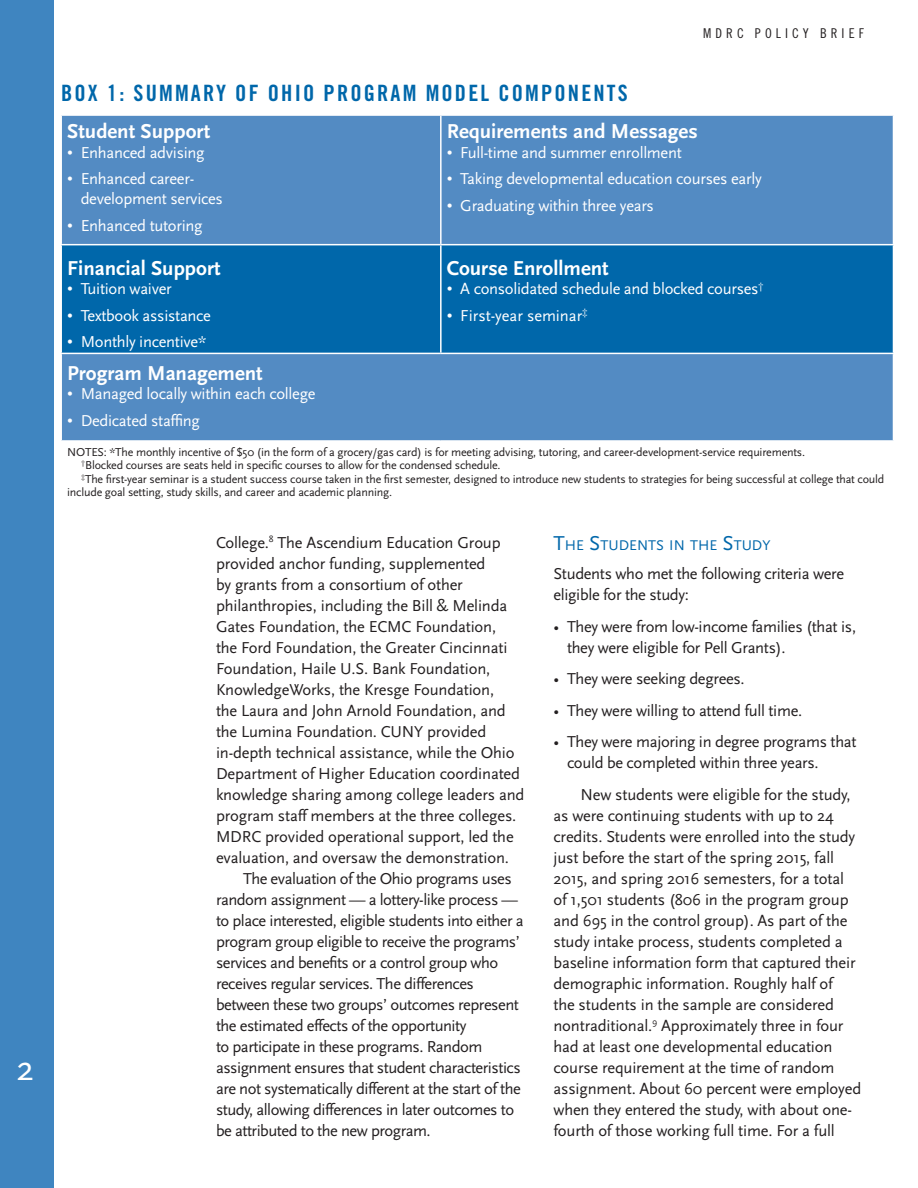
<style>
.page{position:relative;width:918px;height:1188px;background:#fff}
.page>*{position:absolute;margin:0;border:0;box-sizing:border-box;transform-origin:0 0}
.t1{font:36px "Scala Sans";color:#fff}
.Figure_Box_Head{font:22.5px "Trade Gothic Bold Cond Twenty";letter-spacing:.095em;color:#0067aa}
.Box_Subhead{font:700 21px "Scala Sans";color:#fff}
.Bullet_text{font:16.5px/21px "Scala Sans";letter-spacing:-.02em;color:#231f20}
.Opening_Paragraph_AL{font:16.5px/21px "Scala Sans";letter-spacing:-.01em;color:#231f20}
.t2{font:16.5px/19.8px "Scala Sans";letter-spacing:-.02em;color:#fff}
.subhead_B{font:14.7px "Scala Sans";color:#0067aa}
.t3{font:13.5px "Trade Gothic Cond Eighteen";letter-spacing:.3em;color:#231f20}
.BoxFootnote{font:12px/13.5px "Scala Sans";letter-spacing:-.015em;color:#231f20}
.s1{font-family:"Times New Roman"}
.s2{font-size:21px}
</style>
<div class="page">
<div style="left:0;top:0;width:54px;height:1188px;background:#3f85c0"></div>
<div style="left:62px;top:116px;width:831px;height:324px;background:#538bc3"></div>
<div style="left:62px;top:245px;width:831px;height:108px;background:#0067aa"></div>
<hr style="left:440px;top:116px;width:2px;height:128px;background:#fff">
<hr style="left:60px;top:244px;width:381px;height:1px;background:#fff">
<hr style="left:441px;top:244px;width:453px;height:1px;background:#fff">
<hr style="left:440px;top:245px;width:2px;height:108px;background:#fff">
<hr style="left:60px;top:353px;width:381px;height:1px;background:#fff">
<hr style="left:441px;top:353px;width:453px;height:1px;background:#fff">
<p class="t1" style="left:17px;top:1049px;width:19px">2</p>
<p class="t3" style="left:703px;top:25px;width:162px">MDRC POLICY BRIEF</p>
<p class="Figure_Box_Head" style="left:61px;top:80px;width:568px">BOX 1: SUMMARY OF OHIO PROGRAM MODEL COMPONENTS</p>
<p class="Box_Subhead" style="left:67px;top:120px;width:144px">Student Support</p>
<p class="t2" style="left:67px;top:143px;width:139px"><span class="s1">•</span> Enhanced advising</p>
<p class="t2" style="left:81px;top:169px;width:144px;text-indent:-14px"><span class="s1">•</span> Enhanced career&shy;development services</p>
<p class="t2" style="left:67px;top:216px;width:137px"><span class="s1">•</span> Enhanced tutoring</p>
<p class="Box_Subhead" style="left:447px;top:120px;width:253px">Requirements and Messages</p>
<p class="t2" style="left:447px;top:143px;width:237px"><span class="s1">•</span> Full-time and summer enrollment</p>
<p class="t2" style="left:447px;top:169px;width:316px"><span class="s1">•</span> Taking developmental education courses early</p>
<p class="t2" style="left:447px;top:196px;width:209px"><span class="s1">•</span> Graduating within three years</p>
<p class="Box_Subhead" style="left:67px;top:256px;width:155px">Financial Support</p>
<p class="t2" style="left:67px;top:279px;width:106px"><span class="s1">•</span> Tuition waiver</p>
<p class="t2" style="left:67px;top:306px;width:145px"><span class="s1">•</span> Textbook assistance</p>
<p class="t2" style="left:67px;top:332px;width:141px"><span class="s1">•</span> Monthly incentive*</p>
<p class="Box_Subhead" style="left:447px;top:256px;width:163px">Course Enrollment</p>
<p class="t2" style="left:447px;top:279px;width:318px"><span class="s1">•</span> A consolidated schedule and blocked courses<sup>†</sup></p>
<p class="t2" style="left:447px;top:306px;width:142px"><span class="s1">•</span> First-year seminar<sup>‡</sup></p>
<p class="Box_Subhead" style="left:67px;top:361px;width:197px">Program Management</p>
<p class="t2" style="left:67px;top:384px;width:250px"><span class="s1">•</span> Managed locally within each college</p>
<p class="t2" style="left:67px;top:411px;width:134px"><span class="s1">•</span> Dedicated staffing</p>
<p class="BoxFootnote" style="left:67px;top:445px;width:739px">NOTES: *The monthly incentive of $50 (in the form of a grocery/gas card) is for meeting advising, tutoring, and career-development-service requirements.</p>
<p class="BoxFootnote" style="left:81px;top:459px;width:421px"><sup>†</sup>Blocked courses are seats held in specific courses to allow for the condensed schedule.</p>
<p class="BoxFootnote" style="left:67px;top:472px;width:819px;text-indent:14px"><sup>‡</sup>The first-year seminar is a student success course taken in the first semester, designed to introduce new students to strategies for being successful at college that could include goal setting, study skills, and career and academic planning.</p>
<p class="Opening_Paragraph_AL" style="left:216px;top:532px;width:310px">College.<sup>8</sup> The Ascendium Education Group provided anchor funding, supplemented<br>by grants from a consortium of other philanthropies, including the Bill &amp; Melinda Gates Foundation, the ECMC Foundation,<br>the Ford Foundation, the Greater Cincinnati Foundation, Haile U.S. Bank Foundation, KnowledgeWorks, the Kresge Foundation,<br>the Laura and John Arnold Foundation, and the Lumina Foundation. CUNY provided in-depth technical assistance, while the Ohio Department of Higher Education coordinated knowledge sharing among college leaders and program staff members at the three colleges.<br>MDRC provided operational support, led the evaluation, and oversaw the demonstration.</p>
<p class="Bullet_text" style="left:216px;top:868px;width:309px;text-indent:27px">The evaluation of the Ohio programs uses random assignment — a lottery-like process — to place interested, eligible students into either a program group eligible to receive the programs’ services and benefits or a control group who receives regular services. The differences between these two groups’ outcomes represent the estimated effects of the opportunity<br>to participate in these programs. Random assignment ensures that student characteristics are not systematically different at the start of the study, allowing differences in later outcomes to be attributed to the new program.</p>
<p class="subhead_B" style="left:554px;top:537px;width:219px"><span class="s2">T</span>HE <span class="s2">S</span>TUDENTS IN THE <span class="s2">S</span>TUDY</p>
<p class="Bullet_text" style="left:554px;top:563px;width:292px">Students who met the following criteria were eligible for the study:</p>
<p class="Bullet_text" style="left:567px;top:616px;width:291px;text-indent:-14px">• They were from low-income families (that is, they were eligible for Pell Grants).</p>
<p class="Bullet_text" style="left:554px;top:668px;width:193px">• They were seeking degrees.</p>
<p class="Bullet_text" style="left:554px;top:700px;width:250px">• They were willing to attend full time.</p>
<p class="Bullet_text" style="left:567px;top:731px;width:291px;text-indent:-14px">• They were majoring in degree programs that could be completed within three years.</p>
<p class="Bullet_text" style="left:554px;top:784px;width:309px;text-indent:27px">New students were eligible for the study, as were continuing students with up to 24 credits. Students were enrolled into the study just before the start of the spring 2015, fall 2015, and spring 2016 semesters, for a total of 1,501 students (806 in the program group and 695 in the control group). As part of the study intake process, students completed a baseline information form that captured their demographic information. Roughly half of<br>the students in the sample are considered nontraditional.<sup>9</sup> Approximately three in four had at least one developmental education course requirement at the time of random assignment. About 60 percent were employed when they entered the study, with about one&shy;fourth of those working full time. For a full</p>
</div>
